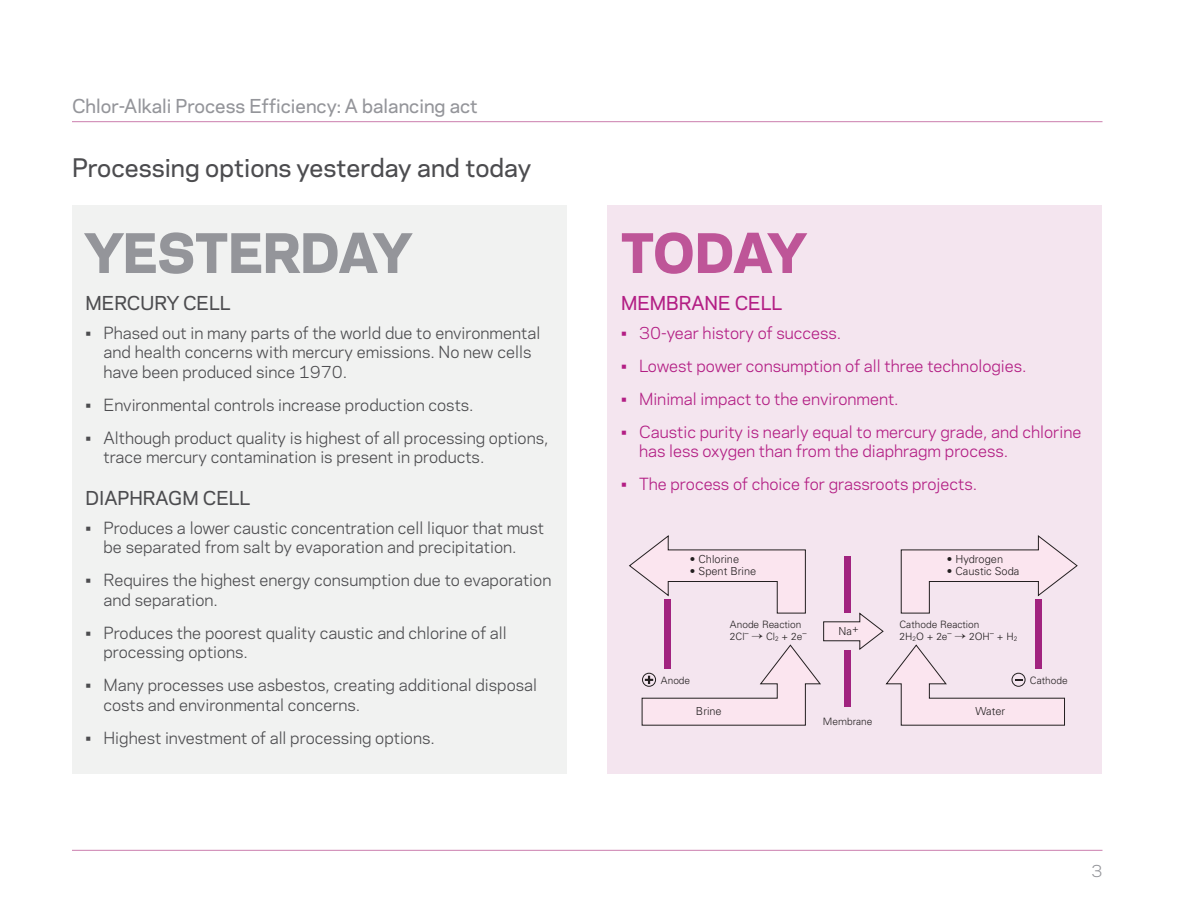
<style>
.page{position:relative;width:1188px;height:918px;background:#fff}
.page>*{position:absolute;margin:0;border:0;box-sizing:border-box;transform-origin:0 0}
.t1{font:800 51px "Chemours Sans";letter-spacing:.01em;color:#94959a}
.t2{font:800 51px "Chemours Sans";letter-spacing:-.015em;color:#be5598}
.t3{font:500 24px "Chemours Sans";color:#4c4c4f}
.t4{font:500 18px "Chemours Sans";color:#94959a}
.t5{font:500 18px "Chemours Sans";color:#4c4c4f}
.t6{font:500 18px "Chemours Sans";color:#b31e84}
.t7{font:15.75px/19.5px "Chemours Sans";color:#4c4c4f}
.t8{font:15.75px/19.5px "Chemours Sans";color:#b31e84}
.t9{font:15.75px "Chemours Sans";color:#94959a}
.t10{font:300 11.1px "Univers LT Std";color:#231f20}
.t11{font:300 10.2px/12px "Univers LT Std";color:#231f20}
</style>
<div class="page">
<hr style="left:72px;top:121px;width:1030px;height:1px;background:#cb7ead">
<hr style="left:72px;top:850px;width:1030px;height:1px;background:#cb7ead">
<div style="left:72px;top:205px;width:495px;height:569px;background:#f1f2f1"></div>
<div style="left:608px;top:205px;width:494px;height:569px;background:#f4e5ef"></div>
<svg style="left:629px;top:535px;width:449px;height:191px"></svg>
<div style="left:642px;top:673px;width:14px;height:14px;border:1px solid #231f20;border-radius:50%"></div>
<div style="left:844px;top:557px;width:7px;height:56px;background:#a1237f"></div>
<div style="left:844px;top:651px;width:7px;height:56px;background:#a1237f"></div>
<div style="left:1035px;top:599px;width:7px;height:70px;background:#a1237f"></div>
<div style="left:665px;top:599px;width:6px;height:70px;background:#a1237f"></div>
<p class="t4" style="left:72px;top:93px;width:407px">Chlor-Alkali Process Efficiency: A balancing act</p>
<h2 class="t3" style="left:72px;top:149px;width:461px">Processing options yesterday and today</h2>
<h1 class="t1" style="left:86px;top:210px;width:327px">YESTERDAY</h1>
<p class="t5" style="left:86px;top:290px;width:146px">MERCURY CELL</p>
<p class="t7" style="left:104px;top:322px;width:438px;text-indent:-18px">• Phased out in many parts of the world due to environmental and health concerns with mercury emissions. No new cells have been produced since 1970.</p>
<p class="t7" style="left:86px;top:394px;width:390px">• Environmental controls increase production costs.</p>
<p class="t7" style="left:104px;top:427px;width:447px;text-indent:-18px">• Although product quality is highest of all processing options, trace mercury contamination is present in products.</p>
<p class="t5" style="left:86px;top:485px;width:166px">DIAPHRAGM CELL</p>
<p class="t7" style="left:86px;top:517px;width:460px;text-align:center">• Produces a lower caustic concentration cell liquor that must be separated from salt by evaporation and precipitation.</p>
<p class="t7" style="left:104px;top:570px;width:449px;text-indent:-18px">• Requires the highest energy consumption due to evaporation and separation.</p>
<p class="t7" style="left:104px;top:622px;width:405px;text-indent:-18px">• Produces the poorest quality caustic and chlorine of all processing options.</p>
<p class="t7" style="left:104px;top:675px;width:435px;text-indent:-18px">• Many processes use asbestos, creating additional disposal costs and environmental concerns.</p>
<p class="t7" style="left:86px;top:727px;width:351px">• Highest investment of all processing options.</p>
<h1 class="t2" style="left:621px;top:210px;width:186px">TODAY</h1>
<p class="t6" style="left:621px;top:290px;width:162px">MEMBRANE CELL</p>
<p class="t8" style="left:621px;top:322px;width:222px">• 30-year history of success.</p>
<p class="t8" style="left:621px;top:355px;width:407px">• Lowest power consumption of all three technologies.</p>
<p class="t8" style="left:621px;top:388px;width:279px">• Minimal impact to the environment.</p>
<p class="t8" style="left:639px;top:421px;width:444px;text-indent:-18px">• Caustic purity is nearly equal to mercury grade, and chlorine has less oxygen than from the diaphragm process.</p>
<p class="t8" style="left:621px;top:474px;width:358px">• The process of choice for grassroots projects.</p>
<p class="t10" style="left:690px;top:553px;width:51px">• Chlorine</p>
<p class="t10" style="left:690px;top:565px;width:68px">• Spent Brine</p>
<p class="t11" style="left:730px;top:618px;width:78px">Anode Reaction<br>2Cl<sup>–</sup> → Cl<sub>2</sub> + 2e<sup>–</sup></p>
<p class="t10" style="left:839px;top:625px;width:22px">Na<sup>+</sup></p>
<p class="t10" style="left:947px;top:553px;width:58px">• Hydrogen</p>
<p class="t10" style="left:947px;top:565px;width:74px">• Caustic Soda</p>
<p class="t11" style="left:900px;top:618px;width:119px">Cathode Reaction<br>2H<sub>2</sub>O + 2e<sup>–</sup> → 2OH<sup>–</sup> + H<sub>2</sub></p>
<p class="t11" style="left:661px;top:674px;width:31px">Anode</p>
<p class="t11" style="left:1030px;top:674px;width:39px">Cathode</p>
<p class="t10" style="left:696px;top:704px;width:27px">Brine</p>
<p class="t11" style="left:823px;top:716px;width:51px">Membrane</p>
<p class="t10" style="left:976px;top:704px;width:31px">Water</p>
<p class="t9" style="left:1091px;top:859px;width:13px">3</p>
</div>
